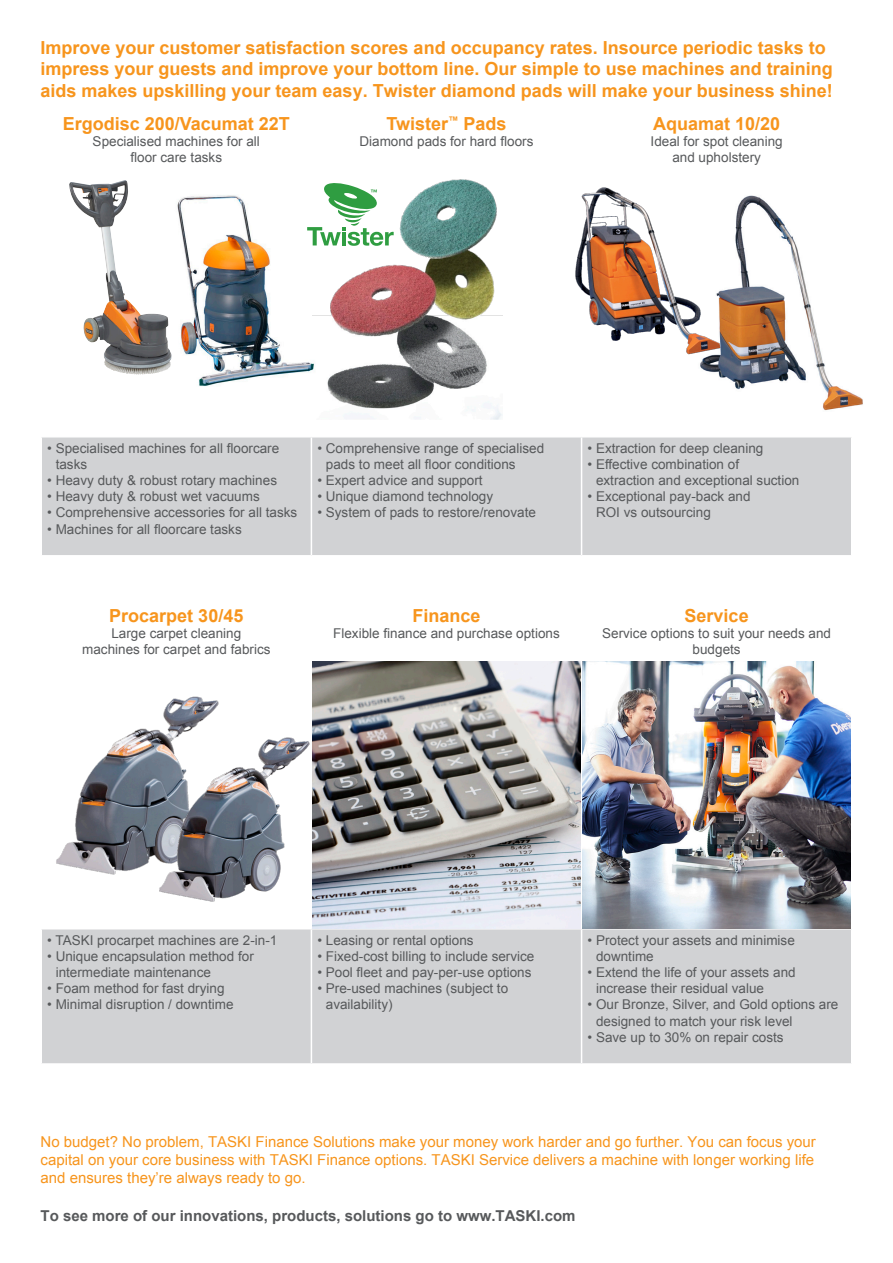
<style>
.page{position:relative;width:893px;height:1263px;background:#fff}
.page>*{position:absolute;margin:0;border:0;box-sizing:border-box;transform-origin:0 0}
.t1{font:700 18px/21.6px "Arial";color:#f7951d}
.t2{font:15px/18px "Arial";color:#f7951d;text-align:justify}
.t3{font:700 15px "Arial";color:#57595b}
.t4{font:13.5px/16.2px "Arial";color:#57595b}
</style>
<div class="page">
<div style="left:42px;top:437px;width:809px;height:118px;background:#d1d2d4"></div>
<hr style="left:311px;top:437px;width:1px;height:118px;background:#fff">
<hr style="left:581px;top:437px;width:1px;height:118px;background:#fff">
<img style="left:323px;top:179px;width:179px;height:240px">
<div style="left:42px;top:929px;width:809px;height:134px;background:#d1d2d4"></div>
<hr style="left:581px;top:929px;width:1px;height:134px;background:#fff">
<hr style="left:311px;top:929px;width:1px;height:134px;background:#fff">
<img style="left:312px;top:661px;width:539px;height:267px">
<img style="left:700px;top:195px;width:163px;height:216px">
<img style="left:575px;top:187px;width:154px;height:170px">
<img style="left:56px;top:696px;width:163px;height:179px">
<img style="left:150px;top:723px;width:174px;height:191px">
<img style="left:157px;top:195px;width:166px;height:191px">
<img style="left:69px;top:180px;width:79px;height:195px">
<svg style="left:307px;top:182px;width:87px;height:64px"></svg>
<p class="t1" style="left:40px;top:37px;width:794px">Improve your customer satisfaction scores and occupancy rates. Insource periodic tasks to impress your guests and improve your bottom line. Our simple to use machines and training aids makes upskilling your team easy. Twister diamond pads will make your business shine!</p>
<h1 class="t1" style="left:63px;top:114px;width:229px">Ergodisc 200/Vacumat 22T</h1>
<p class="t4" style="left:93px;top:134px;width:169px;text-align:center">Specialised machines for all floor care tasks</p>
<h1 class="t1" style="left:386px;top:114px;width:122px">Twister<sup>™</sup> Pads</h1>
<p class="t4" style="left:359px;top:134px;width:176px">Diamond pads for hard floors</p>
<h1 class="t1" style="left:653px;top:114px;width:129px">Aquamat 10/20</h1>
<p class="t4" style="left:651px;top:134px;width:134px;text-align:center">Ideal for spot cleaning and upholstery</p>
<p class="t4" style="left:56px;top:440px;width:225px;text-indent:-8px">• Specialised machines for all floorcare tasks</p>
<p class="t4" style="left:47px;top:472px;width:231px">• Heavy duty &amp; robust rotary machines</p>
<p class="t4" style="left:47px;top:488px;width:214px">• Heavy duty &amp; robust wet vacuums</p>
<p class="t4" style="left:47px;top:505px;width:252px">• Comprehensive accessories for all tasks</p>
<p class="t4" style="left:47px;top:521px;width:196px">• Machines for all floorcare tasks</p>
<p class="t4" style="left:326px;top:440px;width:220px;text-indent:-8px">• Comprehensive range of specialised pads to meet all floor conditions</p>
<p class="t4" style="left:317px;top:472px;width:167px">• Expert advice and support</p>
<p class="t4" style="left:317px;top:488px;width:177px">• Unique diamond technology</p>
<p class="t4" style="left:317px;top:505px;width:220px">• System of pads to restore/renovate</p>
<p class="t4" style="left:588px;top:440px;width:177px">• Extraction for deep cleaning</p>
<p class="t4" style="left:596px;top:456px;width:205px;text-indent:-8px">• Effective combination of extraction and exceptional suction</p>
<p class="t4" style="left:596px;top:488px;width:156px;text-indent:-8px">• Exceptional pay-back and<br>ROI vs outsourcing</p>
<h1 class="t1" style="left:109px;top:605px;width:136px">Procarpet 30/45</h1>
<p class="t4" style="left:82px;top:625px;width:190px;text-align:center">Large carpet cleaning machines for carpet and fabrics</p>
<h1 class="t1" style="left:412px;top:605px;width:70px">Finance</h1>
<p class="t4" style="left:333px;top:625px;width:228px">Flexible finance and purchase options</p>
<h1 class="t1" style="left:685px;top:605px;width:66px">Service</h1>
<p class="t4" style="left:602px;top:625px;width:230px;text-align:center">Service options to suit your needs and budgets</p>
<p class="t4" style="left:47px;top:932px;width:232px">• TASKI procarpet machines are 2-in-1</p>
<p class="t4" style="left:56px;top:948px;width:200px;text-indent:-8px">• Unique encapsulation method for intermediate maintenance</p>
<p class="t4" style="left:47px;top:980px;width:179px">• Foam method for fast drying</p>
<p class="t4" style="left:47px;top:997px;width:188px">• Minimal disruption / downtime</p>
<p class="t4" style="left:317px;top:932px;width:158px">• Leasing or rental options</p>
<p class="t4" style="left:317px;top:948px;width:219px">• Fixed-cost billing to include service</p>
<p class="t4" style="left:317px;top:964px;width:216px">• Pool fleet and pay-per-use options</p>
<p class="t4" style="left:326px;top:980px;width:184px;text-indent:-8px">• Pre-used machines (subject to availability)</p>
<p class="t4" style="left:596px;top:932px;width:200px;text-indent:-8px">• Protect your assets and minimise downtime</p>
<p class="t4" style="left:596px;top:964px;width:201px;text-indent:-8px">• Extend the life of your assets and increase their residual value</p>
<p class="t4" style="left:596px;top:997px;width:244px;text-indent:-8px">• Our Bronze, Silver, and Gold options are designed to match your risk level</p>
<p class="t4" style="left:588px;top:1029px;width:198px">• Save up to 30% on repair costs</p>
<p class="t2" style="left:40px;top:1132px;width:777px">No budget? No problem, TASKI Finance Solutions make your money work harder and go further. You can focus your capital on your core business with TASKI Finance options. TASKI Service delivers a machine with longer working life and ensures they’re always ready to go.</p>
<p class="t3" style="left:40px;top:1206px;width:537px">To see more of our innovations, products, solutions go to www.TASKI.com</p>
</div>
